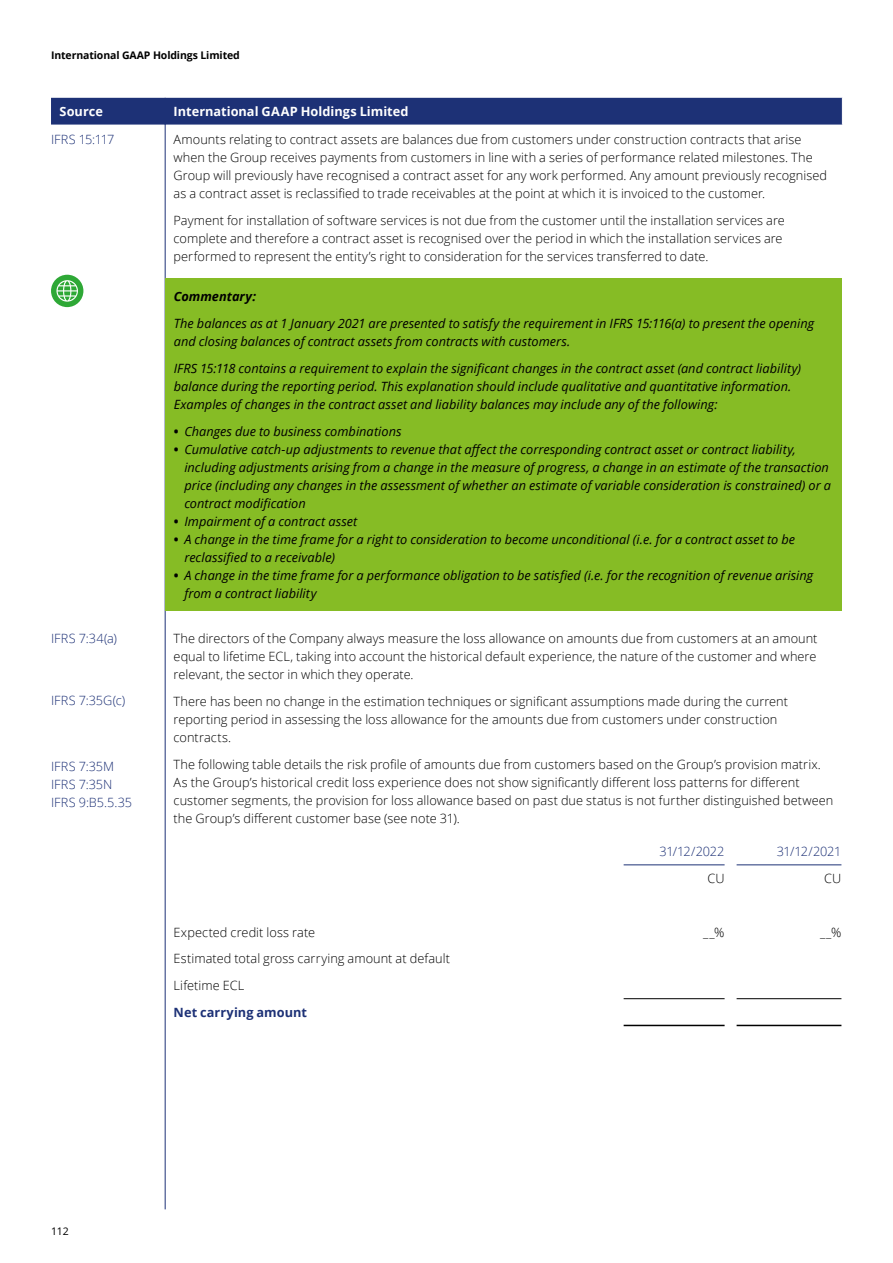
<style>
.page{position:relative;width:893px;height:1263px;background:#fff}
.page>*{position:absolute;margin:0;border:0;box-sizing:border-box;transform-origin:0 0}
.t1{font:300 12.75px/18px "Open Sans";letter-spacing:.005em;color:#000}
.t2{font:italic 12.75px/18px "Open Sans";color:#000}
.t3{font:300 12.75px/18px "Open Sans";color:#1d3176}
.t4{font:700 12.75px "Open Sans";color:#fff}
.t5{font:700 12.75px "Open Sans";color:#1d3176}
.t6{font:italic 700 12.75px "Open Sans";color:#000}
.t7{font:300 12.75px "Open Sans";letter-spacing:-.035em;color:#1d3176}
.t8{font:700 10.5px "Open Sans";letter-spacing:-.01em;color:#000}
.t9{font:10.5px "Open Sans";color:#000}
.s1{font-weight:700;font-style:normal}
</style>
<div class="page">
<hr style="left:165px;top:122px;width:1px;height:1087px;background:#1d3176">
<div style="left:51px;top:98px;width:792px;height:27px;background:#1d3176"></div>
<hr style="left:624px;top:998px;width:101px;height:1px;background:#000">
<hr style="left:737px;top:998px;width:104px;height:1px;background:#000">
<hr style="left:624px;top:864px;width:101px;height:1px;background:#1d3176">
<hr style="left:737px;top:864px;width:104px;height:1px;background:#1d3176">
<hr style="left:624px;top:1025px;width:101px;height:1px;background:#000">
<hr style="left:737px;top:1025px;width:104px;height:1px;background:#000">
<div style="left:165px;top:279px;width:677px;height:332px;background:#86bc25"></div>
<svg style="left:51px;top:275px;width:32px;height:32px"></svg>
<p class="t8" style="left:51px;top:48px;width:190px">International GAAP Holdings Limited</p>
<p class="t4" style="left:60px;top:102px;width:45px">Source</p>
<p class="t4" style="left:174px;top:102px;width:236px">International GAAP Holdings Limited</p>
<p class="t1" style="left:174px;top:130px;width:655px">Amounts relating to contract assets are balances due from customers under construction contracts that arise when the Group receives payments from customers in line with a series of performance related milestones. The Group will previously have recognised a contract asset for any work performed. Any amount previously recognised as a contract asset is reclassified to trade receivables at the point at which it is invoiced to the customer.</p>
<p class="t1" style="left:174px;top:211px;width:613px">Payment for installation of software services is not due from the customer until the installation services are complete and therefore a contract asset is recognised over the period in which the installation services are performed to represent the entity’s right to consideration for the services transferred to date.</p>
<p class="t7" style="left:51px;top:130px;width:65px">IFRS 15:117</p>
<p class="t3" style="left:51px;top:629px;width:68px">IFRS 7:34(a)</p>
<p class="t3" style="left:51px;top:691px;width:76px">IFRS 7:35G(c)</p>
<p class="t3" style="left:51px;top:757px;width:83px">IFRS 7:35M<br>IFRS 7:35N<br>IFRS 9:B5.5.35</p>
<p class="t6" style="left:174px;top:287px;width:84px">Commentary:</p>
<p class="t2" style="left:174px;top:314px;width:642px">The balances as at 1 January 2021 are presented to satisfy the requirement in IFRS 15:116(a) to present the opening and closing balances of contract assets from contracts with customers.</p>
<p class="t2" style="left:174px;top:359px;width:629px">IFRS 15:118 contains a requirement to explain the significant changes in the contract asset (and contract liability) balance during the reporting period. This explanation should include qualitative and quantitative information.<br>Examples of changes in the contract asset and liability balances may include any of the following:</p>
<p class="t2" style="left:174px;top:422px;width:229px"><span class="s1">•</span> Changes due to business combinations</p>
<p class="t2" style="left:184px;top:440px;width:648px;text-indent:-11px"><span class="s1">•</span> Cumulative catch-up adjustments to revenue that affect the corresponding contract asset or contract liability, including adjustments arising from a change in the measure of progress, a change in an estimate of the transaction price (including any changes in the assessment of whether an estimate of variable consideration is constrained) or a contract modification</p>
<p class="t2" style="left:174px;top:512px;width:185px"><span class="s1">•</span> Impairment of a contract asset</p>
<p class="t2" style="left:184px;top:530px;width:612px;text-indent:-11px"><span class="s1">•</span> A change in the time frame for a right to consideration to become unconditional (i.e. for a contract asset to be reclassified to a receivable)</p>
<p class="t2" style="left:184px;top:566px;width:630px;text-indent:-11px"><span class="s1">•</span> A change in the time frame for a performance obligation to be satisfied (i.e. for the recognition of revenue arising from a contract liability</p>
<p class="t1" style="left:174px;top:629px;width:645px;text-align:justify">The directors of the Company always measure the loss allowance on amounts due from customers at an amount equal to lifetime ECL, taking into account the historical default experience, the nature of the customer and where relevant, the sector in which they operate.</p>
<p class="t1" style="left:174px;top:692px;width:616px">There has been no change in the estimation techniques or significant assumptions made during the current reporting period in assessing the loss allowance for the amounts due from customers under construction contracts.</p>
<p class="t1" style="left:174px;top:755px;width:661px">The following table details the risk profile of amounts due from customers based on the Group’s provision matrix.<br>As the Group’s historical credit loss experience does not show significantly different loss patterns for different customer segments, the provision for loss allowance based on past due status is not further distinguished between the Group’s different customer base (see note 31).</p>
<p class="t3" style="left:659px;top:842px;width:67px">31/12/2022</p>
<p class="t3" style="left:777px;top:842px;width:66px">31/12/2021</p>
<p class="t1" style="left:707px;top:869px;width:19px">CU</p>
<p class="t1" style="left:824px;top:869px;width:19px">CU</p>
<p class="t1" style="left:174px;top:923px;width:143px">Expected credit loss rate</p>
<p class="t1" style="left:703px;top:923px;width:23px">__%</p>
<p class="t1" style="left:820px;top:923px;width:23px">__%</p>
<p class="t1" style="left:174px;top:945px;width:278px;line-height:26.7px">Estimated total gross carrying amount at default<br>Lifetime ECL</p>
<p class="t5" style="left:174px;top:1003px;width:135px">Net carrying amount</p>
<p class="t9" style="left:51px;top:1224px;width:19px">112</p>
</div>
